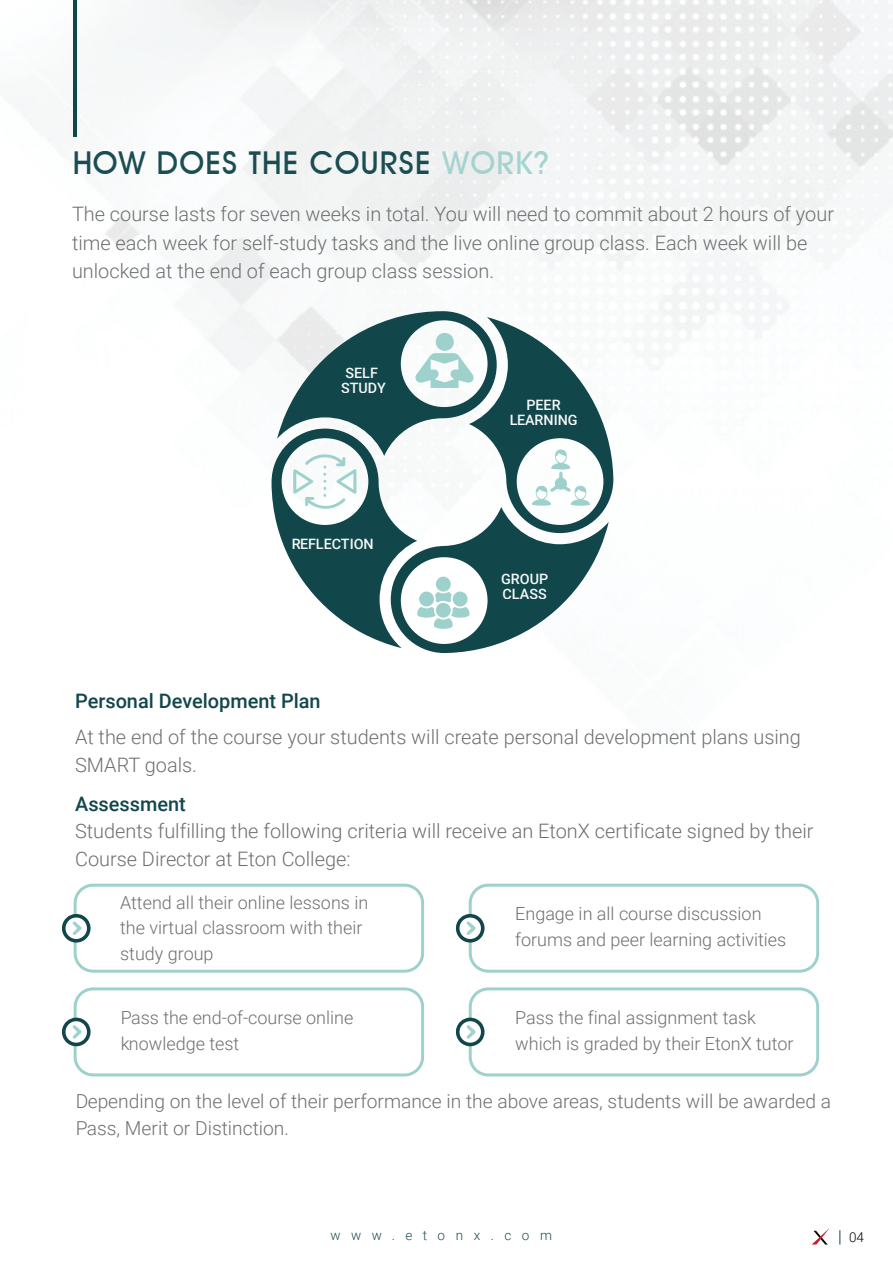
<style>
.page{position:relative;width:893px;height:1263px;background:#fff}
.page>*{position:absolute;margin:0;border:0;box-sizing:border-box;transform-origin:0 0}
.t1{font:500 31.5px "Avant Garde IT Cby BT";letter-spacing:.04em;color:#11464b}
.t2{font:300 19.95px/28.5px "Roboto";color:#676868}
.t3{font:500 19.95px "Roboto";color:#11464b}
.t4{font:300 19.2px/27.6px "Roboto";color:#676868}
.t5{font:300 18px/25.8px "Roboto";color:#676868}
.t6{font:500 14.4px/15.1px "Roboto";color:#fff}
.t7{font:300 13.5px "Roboto";letter-spacing:.78em;color:#11464b}
.t8{font:300 13.5px "Roboto";color:#040503}
.s1{color:#9ed1cc}
</style>
<div class="page">
<img style="left:24px;top:0;width:869px;height:936px">
<svg style="left:812px;top:1228px;width:18px;height:16px"></svg>
<svg style="left:839px;top:1230px;width:1px;height:14px"></svg>
<hr style="left:74px;top:0;width:3px;height:136px;background:#11464b">
<svg style="left:272px;top:311px;width:341px;height:342px"></svg>
<div style="left:74px;top:884px;width:350px;height:89px;border:3px solid #9ed1cc;border-radius:18px"></div>
<div style="left:74px;top:987px;width:350px;height:89px;border:3px solid #9ed1cc;border-radius:18px"></div>
<div style="left:469px;top:884px;width:350px;height:89px;border:3px solid #9ed1cc;border-radius:18px"></div>
<div style="left:469px;top:987px;width:350px;height:89px;border:3px solid #9ed1cc;border-radius:18px"></div>
<svg style="left:61px;top:914px;width:30px;height:28px"></svg>
<svg style="left:455px;top:914px;width:29px;height:28px"></svg>
<svg style="left:455px;top:1017px;width:29px;height:29px"></svg>
<svg style="left:62px;top:1017px;width:29px;height:29px"></svg>
<h1 class="t1" style="left:72px;top:144px;width:479px">HOW DOES THE COURSE <span class="s1">WORK?</span></h1>
<p class="t2" style="left:72px;top:199px;width:763px">The course lasts for seven weeks in total. You will need to commit about 2 hours of your time each week for self-study tasks and the live online group class. Each week will be unlocked at the end of each group class session.</p>
<p class="t6" style="left:341px;top:364px;width:46px">SELF<br>STUDY</p>
<p class="t6" style="left:291px;top:536px;width:84px">REFLECTION</p>
<p class="t3" style="left:75px;top:687px;width:247px">Personal Development Plan</p>
<p class="t6" style="left:509px;top:396px;width:70px;text-align:center">PEER<br>LEARNING</p>
<p class="t6" style="left:501px;top:570px;width:49px">GROUP<br>CLASS</p>
<p class="t2" style="left:75px;top:722px;width:727px">At the end of the course your students will create personal development plans using<br>SMART goals.</p>
<p class="t3" style="left:75px;top:789px;width:112px">Assessment</p>
<p class="t2" style="left:75px;top:816px;width:740px">Students fulfilling the following criteria will receive an EtonX certificate signed by their<br>Course Director at Eton College:</p>
<p class="t5" style="left:120px;top:888px;width:250px">Attend all their online lessons in the virtual classroom with their study group</p>
<p class="t5" style="left:120px;top:1004px;width:235px">Pass the end-of-course online knowledge test</p>
<p class="t5" style="left:515px;top:900px;width:273px">Engage in all course discussion forums and peer learning activities</p>
<p class="t5" style="left:515px;top:1004px;width:280px">Pass the final assignment task which is graded by their EtonX tutor</p>
<p class="t4" style="left:75px;top:1086px;width:757px">Depending on the level of their performance in the above areas, students will be awarded a<br>Pass, Merit or Distinction.</p>
<p class="t7" style="left:330px;top:1226px;width:223px">www.etonx.com</p>
<p class="t8" style="left:849px;top:1227px;width:16px">04</p>
</div>
